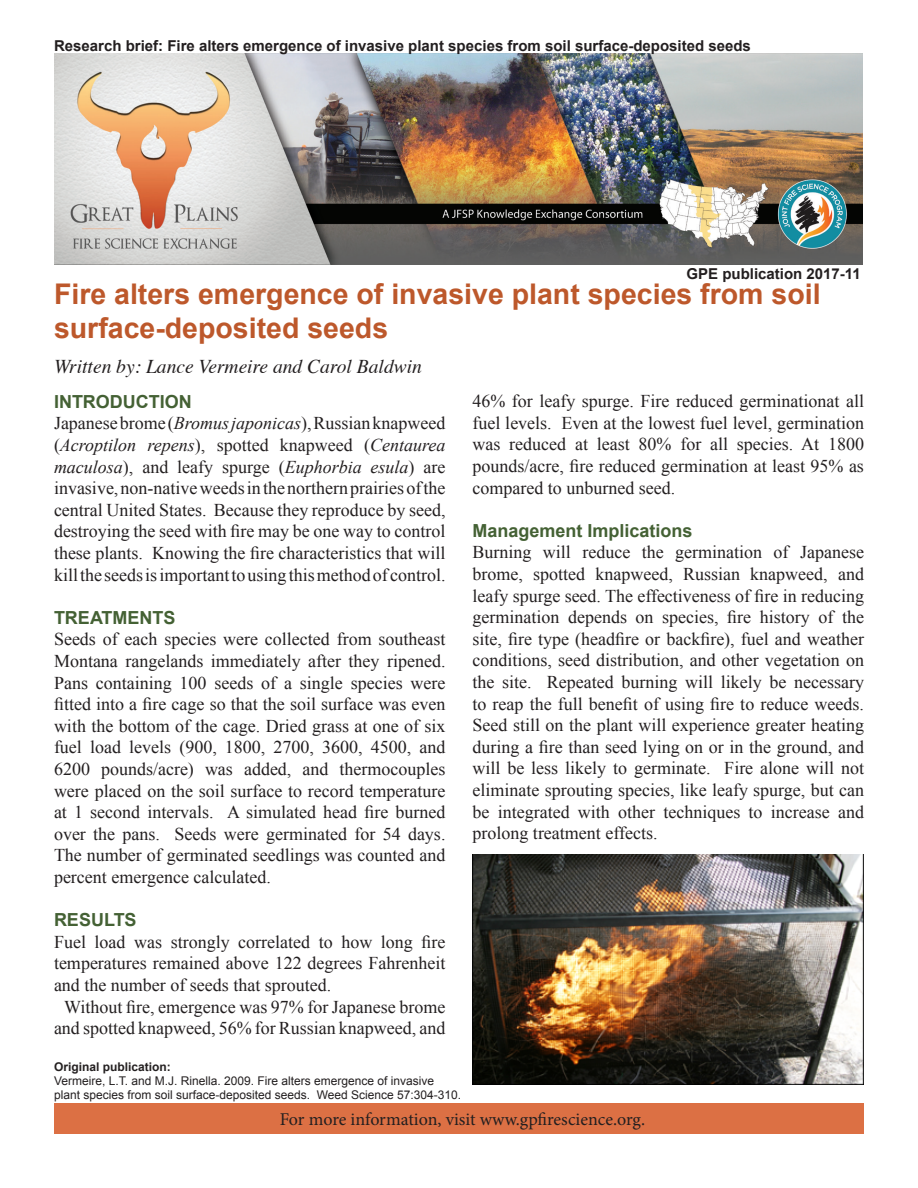
<style>
.page{position:relative;width:918px;height:1188px;background:#fff}
.page>*{position:absolute;margin:0;border:0;box-sizing:border-box;transform-origin:0 0}
.t1{font:700 28.5px/34.2px "Arial";color:#bd582b}
.t2{font:italic 19.5px "Times";color:#231f20}
.Text{font:18px/21.6px "Times New Roman";color:#231f20;text-align:justify}
.t3{font:700 18px "Arial";color:#446134}
.t4{font:18px "Minion Pro";letter-spacing:-.005em;color:#231f20}
.captions{font:700 15px "Arial";color:#231f20}
.captions-2{font:12px "Arial";color:#231f20}
.captions-3{font:700 12px "Arial";color:#231f20}
.s1{font-style:italic}
</style>
<div class="page">
<img style="left:54px;top:54px;width:809px;height:211px">
<img style="left:472px;top:854px;width:392px;height:230px">
<div style="left:54px;top:1104px;width:810px;height:30px;background:#dc7044"></div>
<p class="captions" style="left:54px;top:36px;width:698px">Research brief: Fire alters emergence of invasive plant species from soil surface-deposited seeds</p>
<p class="captions" style="left:687px;top:264px;width:176px">GPE publication 2017-11</p>
<p class="t1" style="left:54px;top:278px;width:768px">Fire alters emergence of invasive plant species from soil surface-deposited seeds</p>
<p class="t2" style="left:54px;top:350px;width:369px">Written by: Lance Vermeire and Carol Baldwin</p>
<p class="t3" style="left:54px;top:390px;width:139px">INTRODUCTION</p>
<p class="Text" style="left:54px;top:412px;width:393px">Japanese brome (<span class="s1">Bromus japonicas</span>), Russian knapweed (<span class="s1">Acroptilon repens</span>), spotted knapweed (<span class="s1">Centaurea maculosa</span>), and leafy spurge (<span class="s1">Euphorbia esula</span>) are invasive, non-native weeds in the northern prairies of the central United States. Because they reproduce by seed, destroying the seed with fire may be one way to control these plants. Knowing the fire characteristics that will kill the seeds is important to using this method of control.</p>
<p class="t3" style="left:54px;top:606px;width:123px">TREATMENTS</p>
<p class="Text" style="left:54px;top:628px;width:393px">Seeds of each species were collected from southeast Montana rangelands immediately after they ripened.<br>Pans containing 100 seeds of a single species were fitted into a fire cage so that the soil surface was even with the bottom of the cage. Dried grass at one of six fuel load levels (900, 1800, 2700, 3600, 4500, and 6200 pounds/acre) was added, and thermocouples were placed on the soil surface to record temperature at 1 second intervals. A simulated head fire burned over the pans. Seeds were germinated for 54 days.<br>The number of germinated seedlings was counted and percent emergence calculated.</p>
<p class="t3" style="left:54px;top:908px;width:84px">RESULTS</p>
<p class="Text" style="left:54px;top:931px;width:393px">Fuel load was strongly correlated to how long fire temperatures remained above 122 degrees Fahrenheit and the number of seeds that sprouted.</p>
<p class="Text" style="left:54px;top:996px;width:393px;text-align:center">Without fire, emergence was 97% for Japanese brome and spotted knapweed, 56% for Russian knapweed, and</p>
<p class="Text" style="left:472px;top:390px;width:393px">46% for leafy spurge. Fire reduced germinationat all fuel levels. Even at the lowest fuel level, germination was reduced at least 80% for all species. At 1800 pounds/acre, fire reduced germination at least 95% as compared to unburned seed.</p>
<p class="t3" style="left:472px;top:519px;width:222px">Management Implications</p>
<p class="Text" style="left:472px;top:541px;width:393px">Burning will reduce the germination of Japanese brome, spotted knapweed, Russian knapweed, and leafy spurge seed. The effectiveness of fire in reducing germination depends on species, fire history of the site, fire type (headfire or backfire), fuel and weather conditions, seed distribution, and other vegetation on the site. Repeated burning will likely be necessary to reap the full benefit of using fire to reduce weeds.<br>Seed still on the plant will experience greater heating during a fire than seed lying on or in the ground, and will be less likely to germinate. Fire alone will not eliminate sprouting species, like leafy spurge, but can be integrated with other techniques to increase and prolong treatment effects.</p>
<p class="captions-3" style="left:54px;top:1058px;width:118px">Original publication:</p>
<p class="captions-2" style="left:54px;top:1073px;width:382px">Vermeire, L.T. and M.J. Rinella. 2009. Fire alters emergence of invasive</p>
<p class="captions-2" style="left:54px;top:1087px;width:409px">plant species from soil surface-deposited seeds. Weed Science 57:304-310.</p>
<p class="t4" style="left:280px;top:1107px;width:367px">For more information, visit www.gpfirescience.org.</p>
</div>
